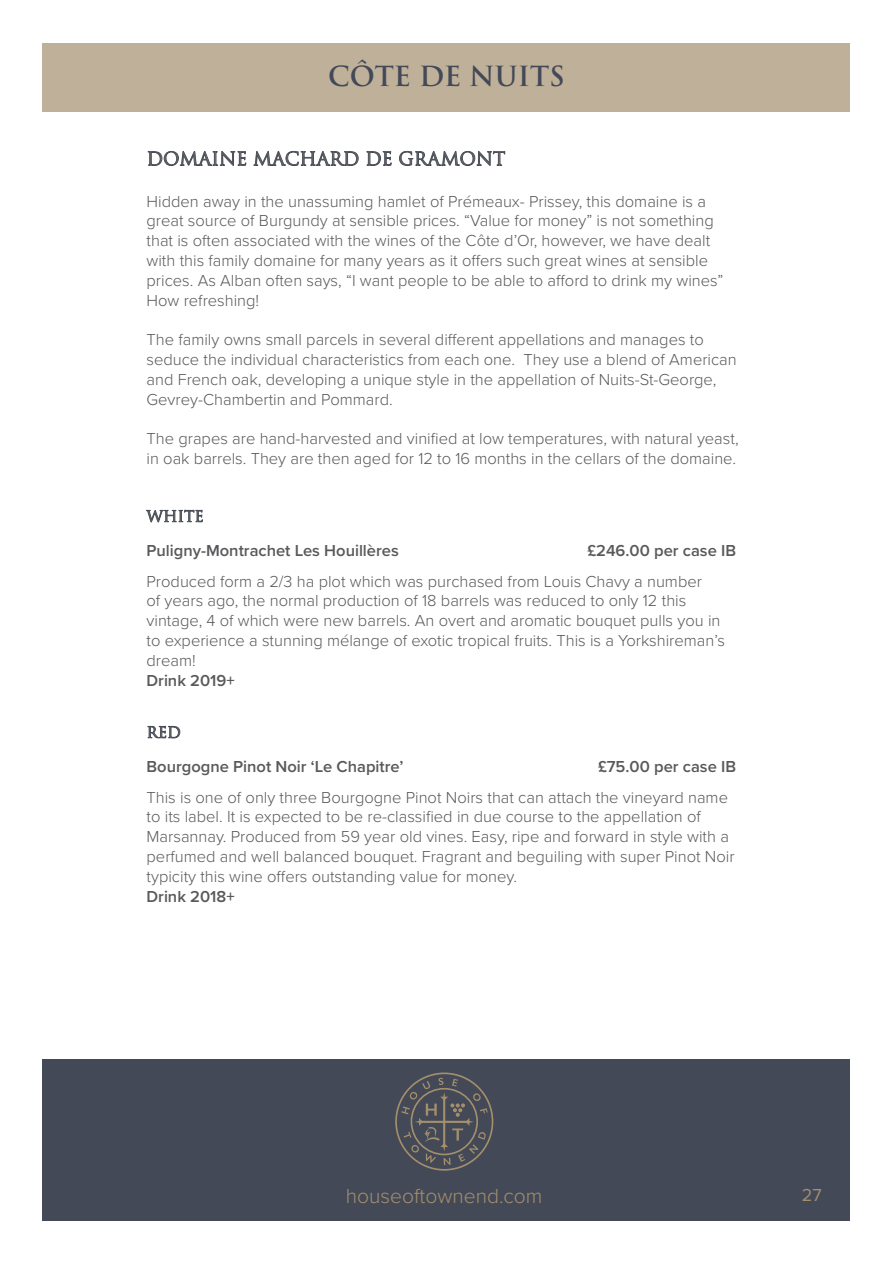
<style>
.page{position:relative;width:893px;height:1263px;background:#fff}
.page>*{position:absolute;margin:0;border:0;box-sizing:border-box;transform-origin:0 0}
.t1{font:700 27px "Trajan";color:#434957}
.t2{font:300 21px "Proxima Nova";color:#a48f6d}
.t3{font:18px "Trajan";color:#58595b}
.t4{font:18px "Proxima Nova";color:#a48f6d}
.t5{font:300 16.5px/19.8px "Proxima Nova";color:#58595b}
.t6{font:600 16.5px "Proxima Nova";color:#58595b}
.t7{font:15px "Trajan";color:#58595b}
</style>
<div class="page">
<div style="left:43px;top:43px;width:807px;height:68px;background:#bfb099"></div>
<div style="left:43px;top:1059px;width:807px;height:161px;background:#434957"></div>
<svg style="left:395px;top:1072px;width:98px;height:98px"></svg>
<svg style="left:147px;top:150px;width:100px;height:16px"></svg>
<svg style="left:253px;top:150px;width:106px;height:16px"></svg>
<svg style="left:366px;top:151px;width:26px;height:15px"></svg>
<svg style="left:399px;top:150px;width:106px;height:16px"></svg>
<svg style="left:146px;top:509px;width:57px;height:14px"></svg>
<svg style="left:147px;top:725px;width:34px;height:14px"></svg>
<h1 class="t1" style="left:328px;top:59px;width:238px">CÔTE DE NUITS</h1>
<p class="t3" style="left:147px;top:148px;width:360px">DOMAINE MACHARD DE GRAMONT</p>
<p class="t5" style="left:147px;top:190px;width:578px">Hidden away in the unassuming hamlet of Prémeaux- Prissey, this domaine is a great source of Burgundy at sensible prices. “Value for money” is not something that is often associated with the wines of the Côte d’Or, however, we have dealt with this family domaine for many years as it offers such great wines at sensible prices. As Alban often says, “I want people to be able to afford to drink my wines” How refreshing!</p>
<p class="t5" style="left:147px;top:329px;width:592px">The family owns small parcels in several different appellations and manages to seduce the individual characteristics from each one. They use a blend of American and French oak, developing a unique style in the appellation of Nuits-St-George, Gevrey-Chambertin and Pommard.</p>
<p class="t5" style="left:147px;top:428px;width:593px">The grapes are hand-harvested and vinified at low temperatures, with natural yeast, in oak barrels. They are then aged for 12 to 16 months in the cellars of the domaine.</p>
<p class="t7" style="left:147px;top:507px;width:59px">WHITE</p>
<p class="t6" style="left:147px;top:538px;width:254px">Puligny-Montrachet Les Houillères</p>
<p class="t6" style="left:587px;top:538px;width:150px">£246.00 per case IB</p>
<p class="t5" style="left:147px;top:570px;width:580px">Produced form a 2/3 ha plot which was purchased from Louis Chavy a number<br>of years ago, the normal production of 18 barrels was reduced to only 12 this vintage, 4 of which were new barrels. An overt and aromatic bouquet pulls you in to experience a stunning mélange of exotic tropical fruits. This is a Yorkshireman’s dream!</p>
<p class="t6" style="left:147px;top:668px;width:90px">Drink 2019+</p>
<p class="t7" style="left:147px;top:723px;width:36px">RED</p>
<p class="t6" style="left:147px;top:754px;width:259px">Bourgogne Pinot Noir ‘Le Chapitre’</p>
<p class="t6" style="left:598px;top:754px;width:140px">£75.00 per case IB</p>
<p class="t5" style="left:147px;top:786px;width:590px">This is one of only three Bourgogne Pinot Noirs that can attach the vineyard name to its label. It is expected to be re-classified in due course to the appellation of Marsannay. Produced from 59 year old vines. Easy, ripe and forward in style with a perfumed and well balanced bouquet. Fragrant and beguiling with super Pinot Noir typicity this wine offers outstanding value for money.</p>
<p class="t6" style="left:147px;top:884px;width:90px">Drink 2018+</p>
<p class="t2" style="left:346px;top:1180px;width:198px">houseoftownend.com</p>
<p class="t4" style="left:802px;top:1181px;width:21px">27</p>
</div>
